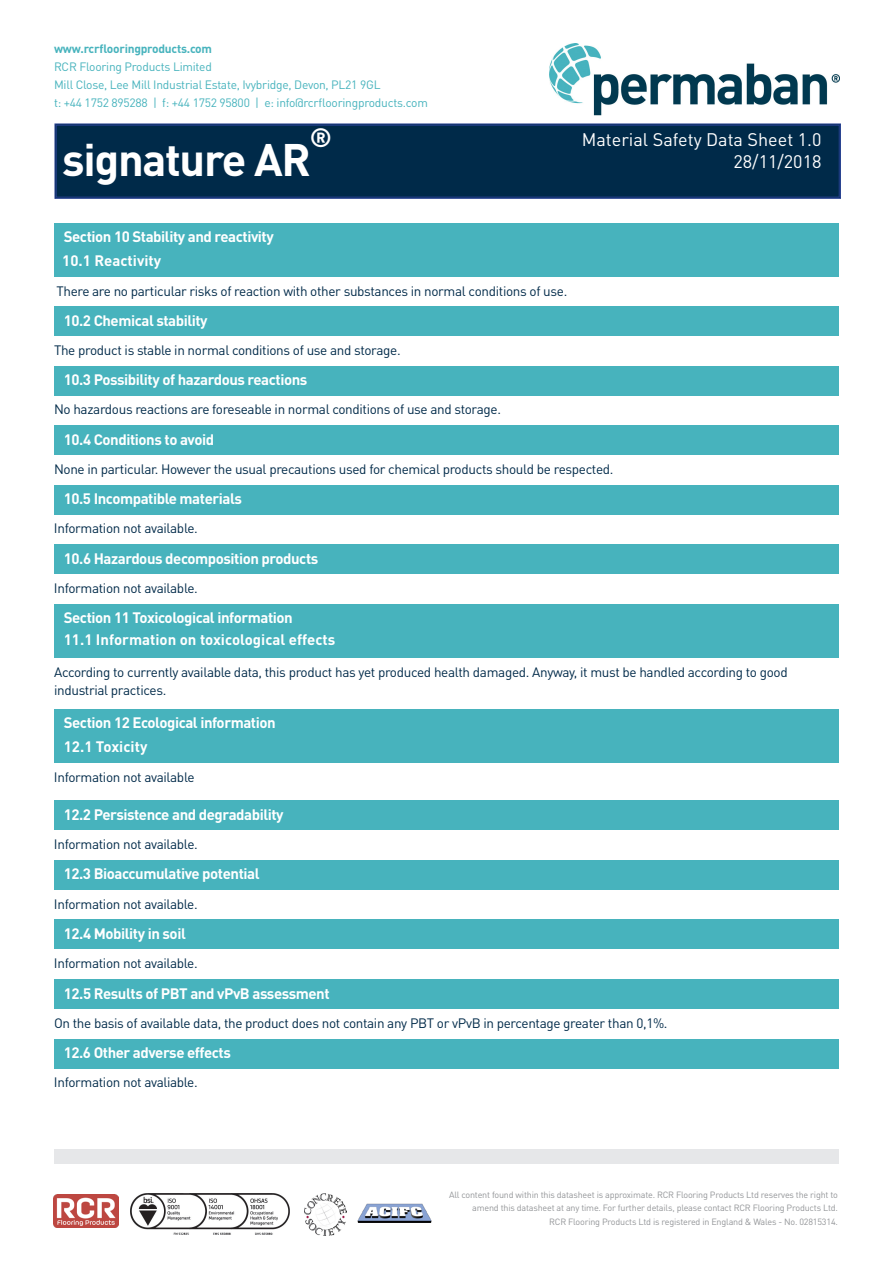
<style>
.page{position:relative;width:893px;height:1263px;background:#fff}
.page>*{position:absolute;margin:0;border:0;box-sizing:border-box;transform-origin:0 0}
.t1{font:700 45px "DIN Pro";letter-spacing:-.03em;color:#fff}
.t2{font:700 26.25px "DIN Pro";color:#fff}
.t3{font:18px/21.6px "DIN Pro";color:#fff;text-align:right}
.t4{font:700 15px "DIN Pro";letter-spacing:-.03em;color:#fff}
.t5{font:700 15px "DIN Pro";color:#fff}
.body{font:13.5px/18px "DIN Pro";letter-spacing:-.025em;color:#002a49}
.t6{font:12px "DIN Pro";letter-spacing:-.02em;color:#47b3bd}
.t7{font:700 12px "DIN Pro";letter-spacing:-.02em;color:#47b3bd}
.t8{font:9px/13.5px "DIN Pro";letter-spacing:-.02em;color:#939598;text-align:right}
</style>
<div class="page">
<img style="left:550px;top:44px;width:290px;height:80px">
<div style="left:55px;top:124px;width:786px;height:75px;background:#002a49"></div>
<div style="left:56px;top:125px;width:783px;height:72px;border:1px solid #253f8e"></div>
<div style="left:54px;top:223px;width:785px;height:54px;background:#47b3bd"></div>
<div style="left:54px;top:306px;width:785px;height:30px;background:#47b3bd"></div>
<div style="left:54px;top:366px;width:785px;height:29px;background:#47b3bd"></div>
<div style="left:54px;top:425px;width:785px;height:30px;background:#47b3bd"></div>
<div style="left:54px;top:485px;width:785px;height:29px;background:#47b3bd"></div>
<div style="left:54px;top:544px;width:785px;height:30px;background:#47b3bd"></div>
<div style="left:54px;top:604px;width:785px;height:54px;background:#47b3bd"></div>
<div style="left:54px;top:709px;width:785px;height:54px;background:#47b3bd"></div>
<div style="left:54px;top:800px;width:785px;height:30px;background:#47b3bd"></div>
<div style="left:54px;top:860px;width:785px;height:30px;background:#47b3bd"></div>
<div style="left:54px;top:919px;width:785px;height:30px;background:#47b3bd"></div>
<div style="left:54px;top:979px;width:785px;height:30px;background:#47b3bd"></div>
<div style="left:54px;top:1039px;width:785px;height:29px;background:#47b3bd"></div>
<img style="left:54px;top:1195px;width:64px;height:32px">
<img style="left:130px;top:1194px;width:159px;height:41px">
<img style="left:305px;top:1193px;width:42px;height:42px">
<img style="left:357px;top:1203px;width:75px;height:19px">
<div style="left:54px;top:1149px;width:785px;height:15px;background:#e6e7e9"></div>
<p class="t7" style="left:54px;top:40px;width:160px">www.rcrflooringproducts.com</p>
<p class="t6" style="left:54px;top:58px;width:159px">RCR Flooring Products Limited</p>
<p class="t6" style="left:54px;top:76px;width:328px">Mill Close, Lee Mill Industrial Estate, Ivybridge, Devon, PL21 9GL</p>
<p class="t6" style="left:54px;top:94px;width:375px">t: +44 1752 895288 | f: +44 1752 95800 | e: info@rcrflooringproducts.com</p>
<p class="t1" style="left:62px;top:129px;width:250px">signature AR</p>
<p class="t2" style="left:310px;top:120px;width:24px">®</p>
<p class="t3" style="left:582px;top:128px;width:241px">Material Safety Data Sheet 1.0<br>28/11/2018</p>
<p class="t4" style="left:64px;top:227px;width:212px">Section 10 Stability and reactivity</p>
<p class="t5" style="left:62px;top:250px;width:101px">10.1 Reactivity</p>
<p class="body" style="left:56px;top:282px;width:512px">There are no particular risks of reaction with other substances in normal conditions of use.</p>
<p class="t4" style="left:64px;top:310px;width:145px">10.2 Chemical stability</p>
<p class="body" style="left:54px;top:340px;width:348px">The product is stable in normal conditions of use and storage.</p>
<p class="t4" style="left:64px;top:369px;width:245px">10.3 Possibility of hazardous reactions</p>
<p class="body" style="left:54px;top:400px;width:449px">No hazardous reactions are foreseable in normal conditions of use and storage.</p>
<p class="t4" style="left:64px;top:429px;width:152px">10.4 Conditions to avoid</p>
<p class="body" style="left:54px;top:459px;width:561px">None in particular. However the usual precautions used for chemical products should be respected.</p>
<p class="t4" style="left:64px;top:488px;width:180px">10.5 Incompatible materials</p>
<p class="body" style="left:54px;top:519px;width:145px">Information not available.</p>
<p class="t4" style="left:64px;top:548px;width:256px">10.6 Hazardous decomposition products</p>
<p class="body" style="left:54px;top:578px;width:145px">Information not available.</p>
<p class="t4" style="left:64px;top:608px;width:231px">Section 11 Toxicological information</p>
<p class="t5" style="left:64px;top:629px;width:273px">11.1 Information on toxicological effects</p>
<p class="body" style="left:54px;top:663px;width:735px">According to currently available data, this product has yet produced health damaged. Anyway, it must be handled according to good industrial practices.</p>
<p class="t4" style="left:64px;top:712px;width:213px">Section 12 Ecological information</p>
<p class="t5" style="left:64px;top:736px;width:85px">12.1 Toxicity</p>
<p class="body" style="left:54px;top:767px;width:142px">Information not available</p>
<p class="t4" style="left:64px;top:804px;width:221px">12.2 Persistence and degradability</p>
<p class="body" style="left:54px;top:835px;width:145px">Information not available.</p>
<p class="t4" style="left:64px;top:864px;width:197px">12.3 Bioaccumulative potential</p>
<p class="body" style="left:54px;top:894px;width:145px">Information not available.</p>
<p class="t4" style="left:64px;top:923px;width:124px">12.4 Mobility in soil</p>
<p class="body" style="left:54px;top:954px;width:145px">Information not available.</p>
<p class="t4" style="left:64px;top:983px;width:267px">12.5 Results of PBT and vPvB assessment</p>
<p class="body" style="left:54px;top:1013px;width:615px">On the basis of available data, the product does not contain any PBT or vPvB in percentage greater than 0,1%.</p>
<p class="t4" style="left:64px;top:1042px;width:169px">12.6 Other adverse effects</p>
<p class="body" style="left:54px;top:1073px;width:145px">Information not avaliable.</p>
<p class="t8" style="left:449px;top:1187px;width:390px">All content found within this datasheet is approximate. RCR Flooring Products Ltd reserves the right to amend this datasheet at any time. For further details, please contact RCR Flooring Products Ltd.</p>
<p class="t8" style="left:549px;top:1214px;width:290px">RCR Flooring Products Ltd is registered in England &amp; Wales - No. 02815314.</p>
</div>
